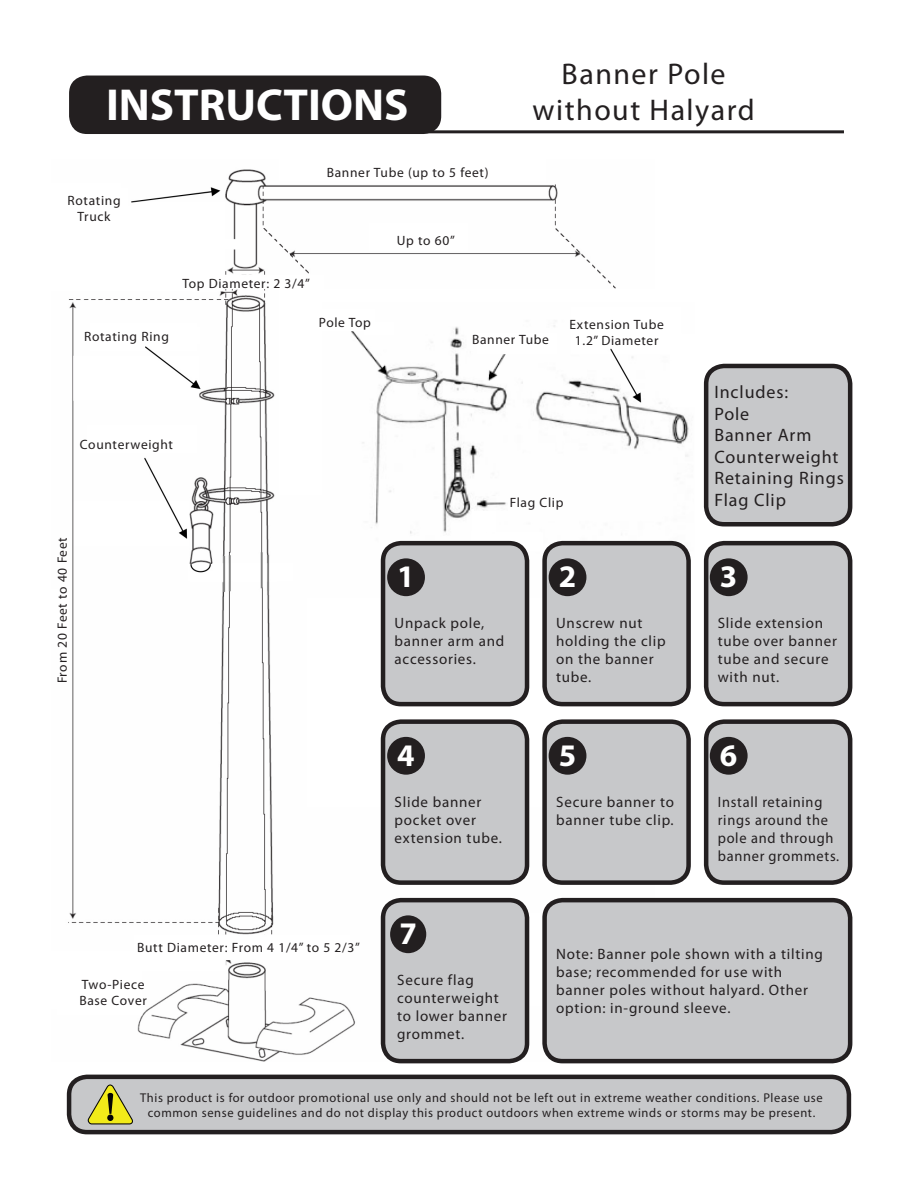
<style>
.page{position:relative;width:918px;height:1188px;background:#fff}
.page>*{position:absolute;margin:0;border:0;box-sizing:border-box;transform-origin:0 0}
.t1{font:700 45px "Myriad Pro";color:#fff}
.t2{font:700 31.5px "Myriad Pro";color:#fff}
.t3{font:30px "Myriad Pro";letter-spacing:.05em;color:#231f20}
.t4{font:18px "Myriad Pro";letter-spacing:.05em;color:#231f20}
.t5{font:15px/18px "Myriad Pro";letter-spacing:.05em;color:#231f20}
.t6{font:15px/18px "Myriad Pro";letter-spacing:.05em;color:#231f20;scale:.96 1}
.t7{font:13.5px/16.2px "Myriad Pro";letter-spacing:.05em;color:#231f20;text-align:center}
.t8{font:12.75px/15.3px "Myriad Pro";letter-spacing:.05em;color:#231f20;text-align:center}
</style>
<div class="page">
<img style="left:68px;top:169px;width:628px;height:893px">
<div style="left:472px;top:509px;width:23px;height:22px;background:#fff"></div>
<img style="left:475px;top:497px;width:33px;height:14px">
<div style="left:69px;top:76px;width:372px;height:58px;background:#231f20;border-radius:18px"></div>
<hr style="left:417px;top:130px;width:427px;height:3px;background:#231f20">
<div style="left:383px;top:543px;width:144px;height:161px;background:#c7c8ca;border-radius:18px"></div>
<div style="left:381px;top:541px;width:148px;height:165px;border:4px solid #231f20;border-radius:18px"></div>
<div style="left:387px;top:558px;width:38px;height:38px;background:#231f20;border-radius:50%"></div>
<div style="left:545px;top:543px;width:144px;height:161px;background:#c7c8ca;border-radius:18px"></div>
<div style="left:542px;top:541px;width:149px;height:165px;border:4px solid #231f20;border-radius:18px"></div>
<div style="left:549px;top:558px;width:37px;height:38px;background:#231f20;border-radius:50%"></div>
<div style="left:706px;top:543px;width:144px;height:161px;background:#c7c8ca;border-radius:18px"></div>
<div style="left:704px;top:541px;width:148px;height:165px;border:4px solid #231f20;border-radius:18px"></div>
<div style="left:710px;top:558px;width:38px;height:38px;background:#231f20;border-radius:50%"></div>
<div style="left:383px;top:722px;width:144px;height:161px;background:#c7c8ca;border-radius:18px"></div>
<div style="left:381px;top:719px;width:148px;height:166px;border:4px solid #231f20;border-radius:18px"></div>
<div style="left:545px;top:722px;width:144px;height:161px;background:#c7c8ca;border-radius:18px"></div>
<div style="left:542px;top:719px;width:149px;height:166px;border:4px solid #231f20;border-radius:18px"></div>
<div style="left:387px;top:737px;width:38px;height:38px;background:#231f20;border-radius:50%"></div>
<div style="left:549px;top:737px;width:37px;height:38px;background:#231f20;border-radius:50%"></div>
<div style="left:706px;top:722px;width:144px;height:161px;background:#c7c8ca;border-radius:18px"></div>
<div style="left:704px;top:719px;width:148px;height:166px;border:4px solid #231f20;border-radius:18px"></div>
<div style="left:710px;top:737px;width:38px;height:38px;background:#231f20;border-radius:50%"></div>
<div style="left:383px;top:900px;width:144px;height:161px;background:#c7c8ca;border-radius:18px"></div>
<div style="left:381px;top:898px;width:148px;height:165px;border:4px solid #231f20;border-radius:18px"></div>
<div style="left:390px;top:915px;width:36px;height:38px;background:#231f20;border-radius:50%"></div>
<div style="left:545px;top:900px;width:305px;height:161px;background:#c7c8ca;border-radius:18px"></div>
<div style="left:542px;top:898px;width:310px;height:165px;border:4px solid #231f20;border-radius:18px"></div>
<div style="left:69px;top:1077px;width:780px;height:55px;background:#c7c8ca;border-radius:18px"></div>
<div style="left:67px;top:1075px;width:784px;height:59px;border:4px solid #231f20;border-radius:18px"></div>
<svg style="left:88px;top:1085px;width:45px;height:39px"></svg>
<div style="left:706px;top:366px;width:144px;height:158px;background:#c7c8ca;border-radius:18px"></div>
<div style="left:704px;top:364px;width:148px;height:163px;border:4px solid #231f20;border-radius:18px"></div>
<p class="t1" style="left:106px;top:76px;width:304px">INSTRUCTIONS</p>
<p class="t7" style="left:68px;top:192px;width:55px">Rotating<br>Truck</p>
<p class="t7" style="left:327px;top:165px;width:163px">Banner Tube (up to 5 feet)</p>
<p class="t7" style="left:182px;top:275px;width:129px">Top Diameter: 2 3/4”</p>
<p class="t7" style="left:397px;top:232px;width:59px">Up to 60”</p>
<p class="t3" style="left:562px;top:55px;width:166px">Banner Pole</p>
<p class="t3" style="left:533px;top:91px;width:223px">without Halyard</p>
<p class="t7" style="left:84px;top:328px;width:86px">Rotating Ring</p>
<p class="t7" style="left:80px;top:436px;width:95px">Counterweight</p>
<p class="t7" style="left:54px;top:683px;width:148px;rotate:-90deg">From 20 Feet to 40 Feet</p>
<p class="t7" style="left:319px;top:314px;width:54px">Pole Top</p>
<p class="t7" style="left:472px;top:331px;width:79px">Banner Tube</p>
<p class="t7" style="left:570px;top:316px;width:96px">Extension Tube</p>
<p class="t7" style="left:575px;top:333px;width:85px">1.2” Diameter</p>
<p class="t7" style="left:510px;top:494px;width:55px">Flag Clip</p>
<p class="t2" style="left:559px;top:556px;width:19px">2</p>
<p class="t2" style="left:397px;top:556px;width:19px">1</p>
<p class="t5" style="left:395px;top:614px;width:111px">Unpack pole, banner arm and accessories.</p>
<p class="t5" style="left:556px;top:614px;width:111px">Unscrew nut holding the clip on the banner tube.</p>
<p class="t4" style="left:714px;top:381px;width:75px">Includes:</p>
<p class="t4" style="left:714px;top:402px;width:36px">Pole</p>
<p class="t4" style="left:714px;top:424px;width:99px">Banner Arm</p>
<p class="t4" style="left:714px;top:446px;width:126px">Counterweight</p>
<p class="t4" style="left:714px;top:467px;width:131px">Retaining Rings</p>
<p class="t4" style="left:714px;top:489px;width:73px">Flag Clip</p>
<p class="t2" style="left:720px;top:556px;width:19px">3</p>
<p class="t5" style="left:718px;top:614px;width:121px">Slide extension tube over banner tube and secure with nut.</p>
<p class="t7" style="left:137px;top:939px;width:224px">Butt Diameter: From 4 1/4” to 5 2/3”</p>
<p class="t7" style="left:79px;top:976px;width:69px;text-align:left">Two-Piece<br>Base Cover</p>
<p class="t2" style="left:397px;top:735px;width:19px">4</p>
<p class="t2" style="left:559px;top:735px;width:19px">5</p>
<p class="t5" style="left:395px;top:793px;width:109px">Slide banner pocket over extension tube.</p>
<p class="t5" style="left:556px;top:793px;width:119px">Secure banner to banner tube clip.</p>
<p class="t2" style="left:720px;top:735px;width:19px">6</p>
<p class="t6" style="left:718px;top:793px;width:128px">Install retaining rings around the pole and through banner grommets.</p>
<p class="t2" style="left:399px;top:913px;width:19px">7</p>
<p class="t5" style="left:397px;top:971px;width:111px">Secure flag counterweight to lower banner grommet.</p>
<p class="t5" style="left:556px;top:945px;width:268px">Note: Banner pole shown with a tilting base; recommended for use with banner poles without halyard. Other option: in-ground sleeve.</p>
<p class="t8" style="left:140px;top:1089px;width:684px">This product is for outdoor promotional use only and should not be left out in extreme weather conditions. Please use common sense guidelines and do not display this product outdoors when extreme winds or storms may be present.</p>
</div>
